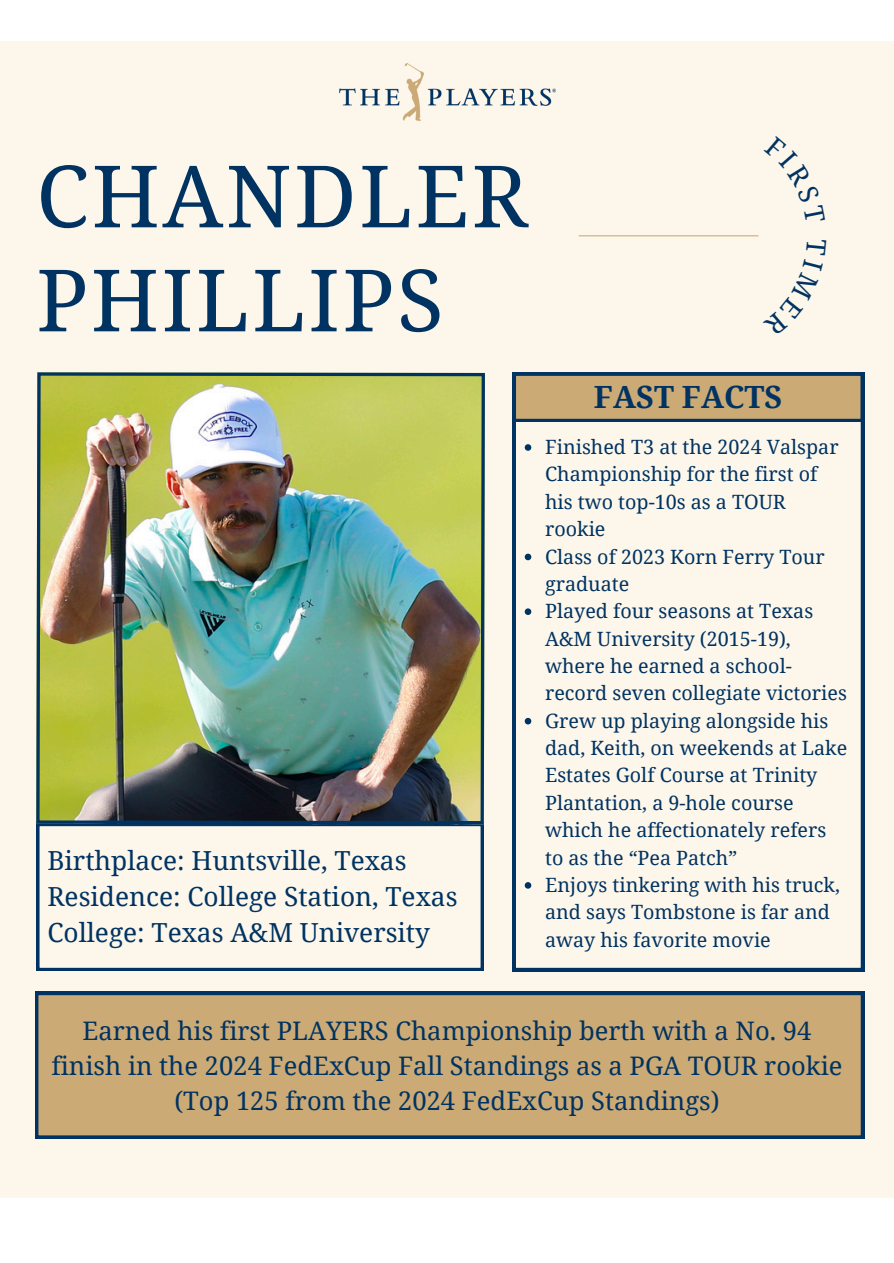
<style>
.page{position:relative;width:894px;height:1263px;background:#fff}
.page>*{position:absolute;margin:0;border:0;box-sizing:border-box;transform-origin:0 0}
.t1{font:85.95px/103.9px "Noto Serif";letter-spacing:.03em;color:#003361}
.t2{font:700 30.6px "Noto Serif";color:#003361}
.t3{font:26.25px "Noto Serif";color:#003361}
.t4{font:25.5px/35.1px "Noto Serif";color:#003361;text-align:center}
.t5{font:19.65px/27.3px "Noto Serif";color:#003361}
</style>
<div class="page">
<div style="left:0;top:42px;width:893px;height:1156px;background:#fdf6eb"></div>
<svg style="left:36px;top:824px;width:447px;height:147px"></svg>
<hr style="left:578px;top:235px;width:180px;height:1px;background:#ccaa76">
<img style="left:339px;top:64px;width:216px;height:56px">
<img style="left:36px;top:372px;width:449px;height:452px">
<div style="left:35px;top:992px;width:828px;height:147px;background:#ccaa76"></div>
<svg style="left:512px;top:372px;width:351px;height:599px"></svg>
<svg style="left:524px;top:444px;width:7px;height:7px"></svg>
<svg style="left:524px;top:554px;width:7px;height:6px"></svg>
<svg style="left:524px;top:608px;width:7px;height:7px"></svg>
<svg style="left:524px;top:718px;width:7px;height:6px"></svg>
<svg style="left:524px;top:882px;width:7px;height:7px"></svg>
<p class="t1" style="left:36px;top:142px;width:493px">CHANDLER<br>PHILLIPS</p>
<p class="t3" style="left:47px;top:842px;width:360px">Birthplace: Huntsville, Texas</p>
<p class="t3" style="left:47px;top:878px;width:411px">Residence: College Station, Texas</p>
<p class="t3" style="left:47px;top:914px;width:384px">College: Texas A&amp;M University</p>
<p class="t2" style="left:593px;top:375px;width:190px">FAST FACTS</p>
<p class="t5" style="left:545px;top:433px;width:295px">Finished T3 at the 2024 Valspar<br>Championship for the first of his two top-10s as a TOUR rookie</p>
<p class="t5" style="left:545px;top:542px;width:281px">Class of 2023 Korn Ferry Tour graduate</p>
<p class="t5" style="left:545px;top:597px;width:303px">Played four seasons at Texas<br>A&amp;M University (2015-19), where he earned a school&shy;record seven collegiate victories</p>
<p class="t5" style="left:545px;top:706px;width:303px">Grew up playing alongside his dad, Keith, on weekends at Lake<br>Estates Golf Course at Trinity<br>Plantation, a 9-hole course which he affectionately refers to as the “Pea Patch”</p>
<p class="t5" style="left:545px;top:871px;width:296px">Enjoys tinkering with his truck, and says Tombstone is far and away his favorite movie</p>
<p class="t4" style="left:51px;top:1013px;width:792px">Earned his first PLAYERS Championship berth with a No. 94 finish in the 2024 FedExCup Fall Standings as a PGA TOUR rookie (Top 125 from the 2024 FedExCup Standings)</p>
</div>
